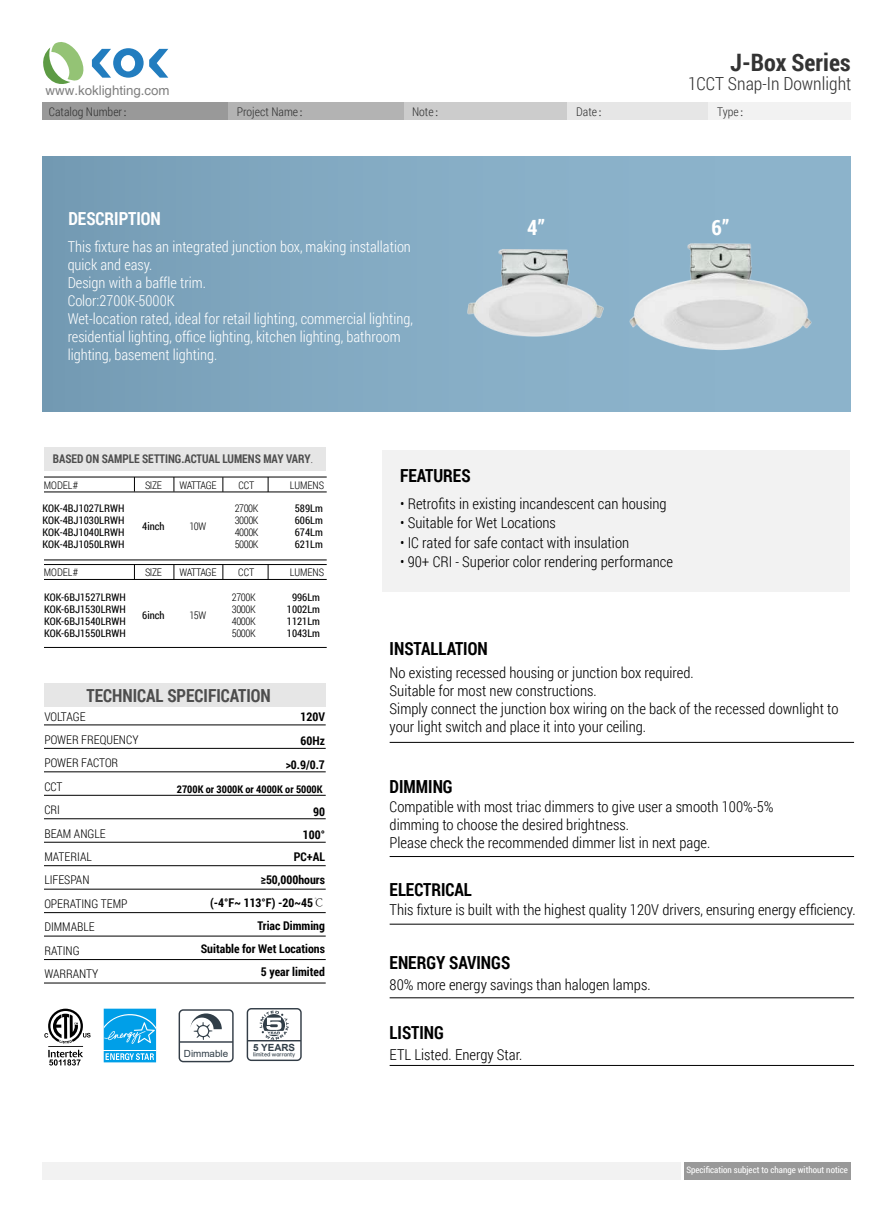
<style>
.page{position:relative;width:893px;height:1212px;background:#fff}
.page>*{position:absolute;margin:0;border:0;box-sizing:border-box;transform-origin:0 0}
.t1{font:700 24px "Roboto Condensed";color:#333}
.t2{font:700 21px "Roboto Condensed";color:#fff}
.t3{font:700 18px "Roboto Condensed";color:#000;scale:.95 1}
.t4{font:700 18px "Roboto Condensed";color:#4d4d4d;scale:.95 1}
.t5{font:300 18px "Roboto Condensed";color:#333}
.t6{font:700 18px "Roboto Condensed";color:#fff;scale:.95 1}
.t7{font:300 15px/18px "Roboto Condensed";color:#000}
.t8{font:300 15px/18px "Roboto Condensed";color:#fff}
.t9{font:13.35px "Helvetica";color:#808080}
.t10{font:700 12px/23px "Roboto Condensed";color:#000;text-align:right}
.t11{font:300 12px/23.4px "Roboto Condensed";color:#000}
.t12{font:300 12px "Roboto Condensed";color:#333}
.t13{font:700 12px "Roboto Condensed";color:#4d4d4d;scale:.95 1}
.t14{font:10.5px/12px "Roboto Condensed";color:#000;text-align:justify}
.t15{font:300 10.5px/12px "Roboto Condensed";letter-spacing:-.04em;color:#000;text-align:justify}
.t16{font:700 10.5px "Roboto Condensed";color:#000}
.t17{font:9.9px "Arial";color:#313e48}
.t18{font:700 9.9px "Arial";color:#313e48}
.t19{font:9px "Roboto Condensed";color:#fff}
.t20{font:4.8px "OPPO Sans B";color:#313e48}
.s1{font-family:"Adobe Song Std"}
.s2{font-family:"Adobe Song Std";font-weight:300}
</style>
<div class="page">
<svg style="left:43px;top:42px;width:125px;height:42px"></svg>
<div style="left:43px;top:102px;width:185px;height:17px;background:#999"></div>
<div style="left:228px;top:102px;width:176px;height:17px;background:#b3b3b3"></div>
<div style="left:404px;top:102px;width:163px;height:17px;background:#ccc"></div>
<div style="left:567px;top:102px;width:142px;height:17px;background:#e6e6e6"></div>
<div style="left:708px;top:102px;width:142px;height:17px;background:#f2f2f2"></div>
<div style="left:42px;top:1162px;width:638px;height:17px;background:#f2f2f2"></div>
<div style="left:683px;top:1162px;width:167px;height:17px;background:#999"></div>
<div style="left:43px;top:156px;width:807px;height:255px;background:linear-gradient(to right,#779eb7,#91b8d0)"></div>
<div style="left:44px;top:683px;width:282px;height:24px;background:#e6e6e6"></div>
<hr style="left:44px;top:725px;width:282px;height:1px;background:#000">
<hr style="left:44px;top:748px;width:282px;height:1px;background:#000">
<hr style="left:44px;top:771px;width:282px;height:1px;background:#000">
<hr style="left:44px;top:818px;width:282px;height:1px;background:#000">
<hr style="left:44px;top:795px;width:282px;height:1px;background:#000">
<hr style="left:44px;top:842px;width:282px;height:1px;background:#000">
<hr style="left:44px;top:865px;width:282px;height:1px;background:#000">
<hr style="left:44px;top:889px;width:282px;height:1px;background:#000">
<hr style="left:44px;top:912px;width:282px;height:1px;background:#000">
<hr style="left:44px;top:936px;width:282px;height:1px;background:#000">
<hr style="left:44px;top:959px;width:282px;height:1px;background:#000">
<hr style="left:44px;top:983px;width:282px;height:1px;background:#000">
<div style="left:44px;top:448px;width:282px;height:23px;background:#e6e6e6"></div>
<div style="left:382px;top:450px;width:467px;height:141px;background:#f2f2f2"></div>
<svg style="left:190px;top:1013px;width:32px;height:27px"></svg>
<div style="left:179px;top:1009px;width:55px;height:53px;border:1px solid #333d47;border-radius:4px"></div>
<hr style="left:179px;top:1041px;width:54px;height:2px;background:#333d47">
<svg style="left:104px;top:1009px;width:52px;height:53px;background:#29aeeb"></svg>
<svg style="left:260px;top:1010px;width:29px;height:30px"></svg>
<div style="left:247px;top:1008px;width:55px;height:53px;border:1px solid #333d47;border-radius:4px"></div>
<hr style="left:247px;top:1040px;width:54px;height:1px;background:#333d47">
<hr style="left:48px;top:1046px;width:35px;height:1px;background:#000">
<svg style="left:44px;top:1008px;width:47px;height:35px"></svg>
<svg style="left:48px;top:1050px;width:35px;height:15px"></svg>
<hr style="left:390px;top:742px;width:464px;height:1px;background:#000">
<hr style="left:390px;top:856px;width:464px;height:1px;background:#000">
<hr style="left:390px;top:924px;width:464px;height:1px;background:#000">
<hr style="left:390px;top:997px;width:464px;height:1px;background:#000">
<hr style="left:390px;top:1065px;width:464px;height:1px;background:#000">
<img style="left:609px;top:227px;width:223px;height:149px">
<img style="left:461px;top:244px;width:155px;height:103px">
<hr style="left:44px;top:560px;width:283px;height:1px;background:#000">
<hr style="left:44px;top:477px;width:283px;height:1px;background:#000">
<hr style="left:44px;top:492px;width:283px;height:1px;background:#000">
<svg style="left:134px;top:478px;width:1px;height:13px"></svg>
<svg style="left:174px;top:477px;width:1px;height:14px"></svg>
<svg style="left:223px;top:477px;width:1px;height:15px"></svg>
<svg style="left:268px;top:477px;width:1px;height:15px"></svg>
<hr style="left:44px;top:647px;width:283px;height:1px;background:#000">
<hr style="left:44px;top:564px;width:283px;height:1px;background:#000">
<hr style="left:44px;top:579px;width:283px;height:1px;background:#000">
<svg style="left:134px;top:565px;width:1px;height:14px"></svg>
<svg style="left:174px;top:565px;width:1px;height:14px"></svg>
<svg style="left:223px;top:565px;width:1px;height:14px"></svg>
<svg style="left:268px;top:565px;width:1px;height:14px"></svg>
<p class="t9" style="left:46px;top:83px;width:126px">www.koklighting.com</p>
<h1 class="t1" style="left:730px;top:46px;width:122px">J-Box Series</h1>
<p class="t5" style="left:688px;top:72px;width:165px">1CCT Snap-In Downlight</p>
<p class="t12" style="left:49px;top:103px;width:87px">Catalog Number<span class="s1">：</span></p>
<p class="t12" style="left:237px;top:103px;width:75px">Project Name<span class="s1">：</span></p>
<p class="t12" style="left:412px;top:103px;width:35px">Note<span class="s1">：</span></p>
<p class="t12" style="left:576px;top:103px;width:34px">Date<span class="s1">：</span></p>
<p class="t12" style="left:717px;top:103px;width:35px">Type<span class="s1">：</span></p>
<p class="t6" style="left:68px;top:206px;width:99px">DESCRIPTION</p>
<p class="t8" style="left:68px;top:238px;width:347px">This fixture has an integrated junction box, making installation quick and easy.<br>Design with a baffle trim.<br>Color:2700K-5000K<br>Wet-location rated, ideal for retail lighting, commercial lighting, residential lighting, office lighting, kitchen lighting, bathroom lighting, basement lighting.</p>
<p class="t13" style="left:53px;top:451px;width:276px">BASED ON SAMPLE SETTING.ACTUAL LUMENS MAY VARY<span class="s2">.</span></p>
<h2 class="t2" style="left:527px;top:213px;width:19px">4”</h2>
<h2 class="t2" style="left:711px;top:213px;width:19px">6”</h2>
<p class="t15" style="left:44px;top:478px;width:36px">MODEL#</p>
<p class="t15" style="left:145px;top:478px;width:18px">SIZE</p>
<p class="t15" style="left:179px;top:478px;width:39px">WATTAGE</p>
<p class="t15" style="left:238px;top:478px;width:17px">CCT</p>
<p class="t15" style="left:290px;top:478px;width:36px">LUMENS</p>
<p class="t14" style="left:43px;top:502px;width:83px">KOK-4BJ1027LRWH KOK-4BJ1030LRWH KOK-4BJ1040LRWH KOK-4BJ1050LRWH</p>
<p class="t15" style="left:235px;top:502px;width:25px">2700K 3000K 4000K 5000K</p>
<p class="t14" style="left:295px;top:502px;width:30px">589Lm 606Lm 674Lm 621Lm</p>
<p class="t14" style="left:142px;top:520px;width:24px">4inch</p>
<p class="t15" style="left:189px;top:520px;width:18px">10W</p>
<p class="t15" style="left:44px;top:566px;width:36px">MODEL#</p>
<p class="t15" style="left:145px;top:566px;width:18px">SIZE</p>
<p class="t15" style="left:179px;top:566px;width:39px">WATTAGE</p>
<p class="t15" style="left:238px;top:566px;width:17px">CCT</p>
<p class="t15" style="left:290px;top:566px;width:36px">LUMENS</p>
<p class="t14" style="left:44px;top:591px;width:83px">KOK-6BJ1527LRWH KOK-6BJ1530LRWH KOK-6BJ1540LRWH KOK-6BJ1550LRWH</p>
<p class="t15" style="left:232px;top:591px;width:25px">2700K 3000K 4000K 5000K</p>
<p class="t14" style="left:287px;top:591px;width:35px;text-align:center">996Lm<br>1002Lm<br>1121Lm<br>1043Lm</p>
<p class="t14" style="left:142px;top:609px;width:24px">6inch</p>
<p class="t15" style="left:189px;top:609px;width:18px">15W</p>
<p class="t4" style="left:86px;top:683px;width:196px">TECHNICAL SPECIFICATION</p>
<p class="t11" style="left:44px;top:704px;width:96px">VOLTAGE<br>POWER FREQUENCY<br>POWER FACTOR<br>CCT<br>CRI<br>BEAM ANGLE<br>MATERIAL<br>LIFESPAN<br>OPERATING TEMP<br>DIMMABLE<br>RATING<br>WARRANTY</p>
<p class="t10" style="left:286px;top:704px;width:41px;line-height:24px">120V<br>60Hz &gt;0.9/0.7</p>
<p class="t16" style="left:177px;top:781px;width:147px">2700K or 3000K or 4000K or 5000K</p>
<p class="t10" style="left:201px;top:799px;width:126px">90<br>100°<br>PC+AL<br>≥50,000hours<br>(-4°F~ 113°F) -20~45<span class="s2">℃<br></span>Triac Dimming<br>Suitable for Wet Locations<br>5 year limited</p>
<p class="t17" style="left:184px;top:1047px;width:46px">Dimmable</p>
<p class="t18" style="left:253px;top:1041px;width:43px">5 YEARS</p>
<p class="t20" style="left:253px;top:1050px;width:44px">limited warranty</p>
<p class="t3" style="left:400px;top:462px;width:76px">FEATURES</p>
<p class="t7" style="left:400px;top:494px;width:268px">• Retrofits in existing incandescent can housing</p>
<p class="t7" style="left:400px;top:513px;width:157px">• Suitable for Wet Locations</p>
<p class="t7" style="left:400px;top:533px;width:231px">• IC rated for safe contact with insulation</p>
<p class="t7" style="left:400px;top:552px;width:274px">• 90+ CRI - Superior color rendering performance</p>
<p class="t3" style="left:390px;top:635px;width:105px">INSTALLATION</p>
<p class="t7" style="left:390px;top:663px;width:450px">No existing recessed housing or junction box required.<br>Suitable for most new constructions.<br>Simply connect the junction box wiring on the back of the recessed downlight to your light switch and place it into your ceiling.</p>
<p class="t3" style="left:390px;top:774px;width:68px">DIMMING</p>
<p class="t7" style="left:390px;top:798px;width:385px">Compatible with most triac dimmers to give user a smooth 100%-5% dimming to choose the desired brightness.<br>Please check the recommended dimmer list in next page.</p>
<p class="t3" style="left:390px;top:876px;width:88px">ELECTRICAL</p>
<p class="t7" style="left:390px;top:900px;width:467px">This fixture is built with the highest quality 120V drivers, ensuring energy efficiency.</p>
<p class="t3" style="left:390px;top:950px;width:128px">ENERGY SAVINGS</p>
<p class="t7" style="left:390px;top:975px;width:262px">80% more energy savings than halogen lamps.</p>
<p class="t3" style="left:390px;top:1020px;width:59px">LISTING</p>
<p class="t7" style="left:390px;top:1045px;width:134px">ETL Listed. Energy Star.</p>
<p class="t19" style="left:686px;top:1164px;width:163px">Specification subject to change without notice</p>
</div>
